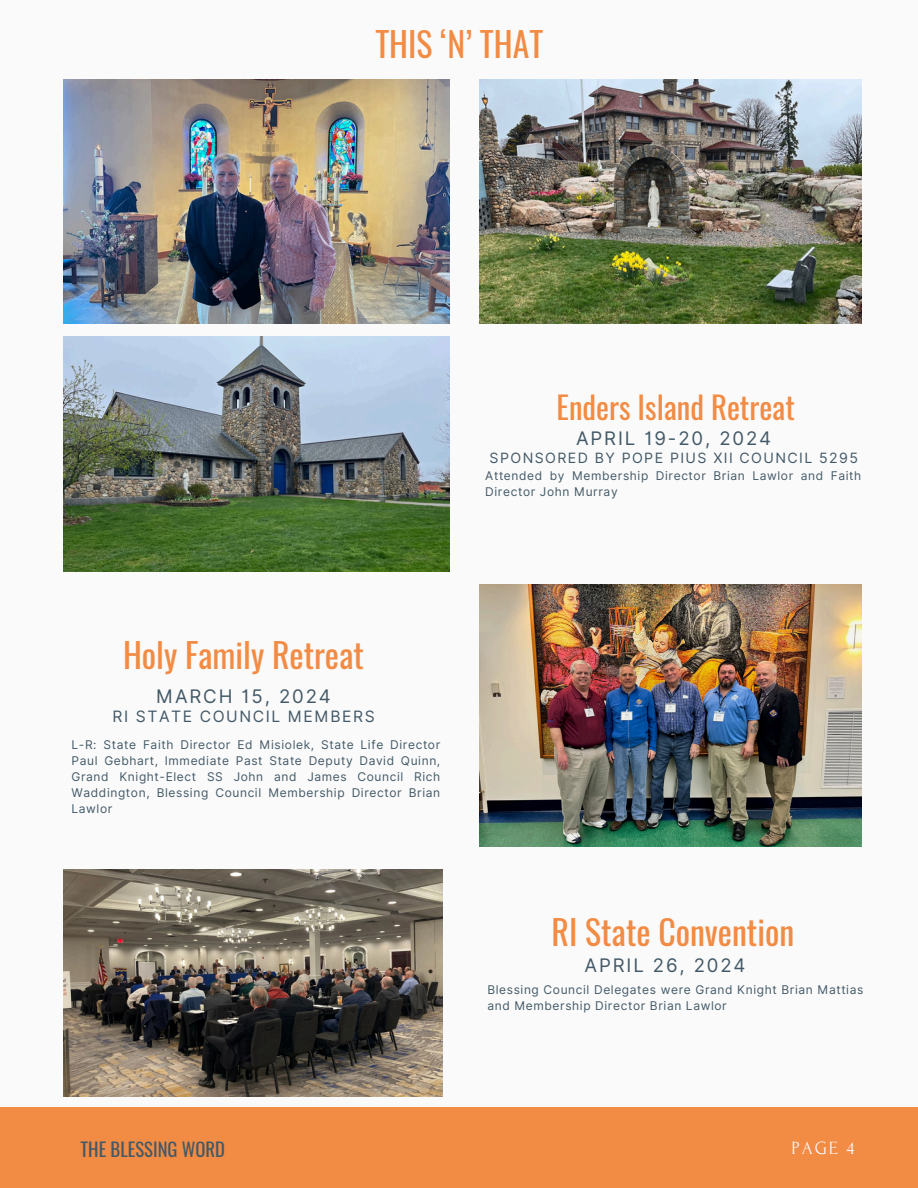
<style>
.page{position:relative;width:918px;height:1188px;background:#fafafa}
.page>*{position:absolute;margin:0;border:0;box-sizing:border-box;transform-origin:0 0}
.t1{font:33.75px "Oswald";color:#f28b43}
.t2{font:30.75px "Oswald";color:#f28b43}
.t3{font:18.75px "Inter";letter-spacing:.1em;color:#435967}
.t4{font:18.6px "Inter";letter-spacing:.1em;color:#435967}
.t5{font:18.6px "Oswald";color:#435967}
.t6{font:18.6px "Forum";color:#fafafa}
.t7{font:15.6px "Inter";letter-spacing:.1em;color:#435967}
.t8{font:14.25px "Inter";letter-spacing:.1em;color:#435967}
.t9{font:12px/16px "Inter";letter-spacing:.05em;color:#435967}
</style>
<div class="page">
<div style="left:0;top:1107px;width:918px;height:81px;background:#f28b43"></div>
<img style="left:63px;top:79px;width:386px;height:244px">
<img style="left:63px;top:869px;width:379px;height:227px">
<img style="left:479px;top:584px;width:383px;height:262px">
<img style="left:479px;top:79px;width:383px;height:244px">
<img style="left:63px;top:337px;width:386px;height:235px">
<h2 class="t1" style="left:375px;top:18px;width:170px">THIS ‘N’ THAT</h2>
<h4 class="t2" style="left:557px;top:383px;width:240px">Enders Island Retreat</h4>
<p class="t3" style="left:576px;top:427px;width:197px">APRIL 19-20, 2024</p>
<p class="t8" style="left:490px;top:449px;width:370px">SPONSORED BY POPE PIUS XII COUNCIL 5295</p>
<h3 class="t9" style="left:485px;top:468px;width:378px">Attended by Membership Director Brian Lawlor and Faith<br>Director John Murray</h3>
<h1 class="t1" style="left:123px;top:629px;width:242px">Holy Family Retreat</h1>
<p class="t4" style="left:156px;top:685px;width:176px">MARCH 15, 2024</p>
<p class="t7" style="left:113px;top:707px;width:264px">RI STATE COUNCIL MEMBERS</p>
<h2 class="t9" style="left:72px;top:736px;width:370px;text-align:justify">L-R: State Faith Director Ed Misiolek, State Life Director Paul Gebhart, Immediate Past State Deputy David Quinn, Grand Knight-Elect SS John and James Council Rich Waddington, Blessing Council Membership Director Brian Lawlor</h2>
<p class="t1" style="left:552px;top:905px;width:244px">RI State Convention</p>
<h3 class="t4" style="left:585px;top:954px;width:162px">APRIL 26, 2024</h3>
<h3 class="t9" style="left:487px;top:981px;width:378px">Blessing Council Delegates were Grand Knight Brian Mattias and Membership Director Brian Lawlor</h3>
<h2 class="t5" style="left:81px;top:1135px;width:146px">THE BLESSING WORD</h2>
<h4 class="t6" style="left:791px;top:1138px;width:64px">PAGE 4</h4>
</div>
